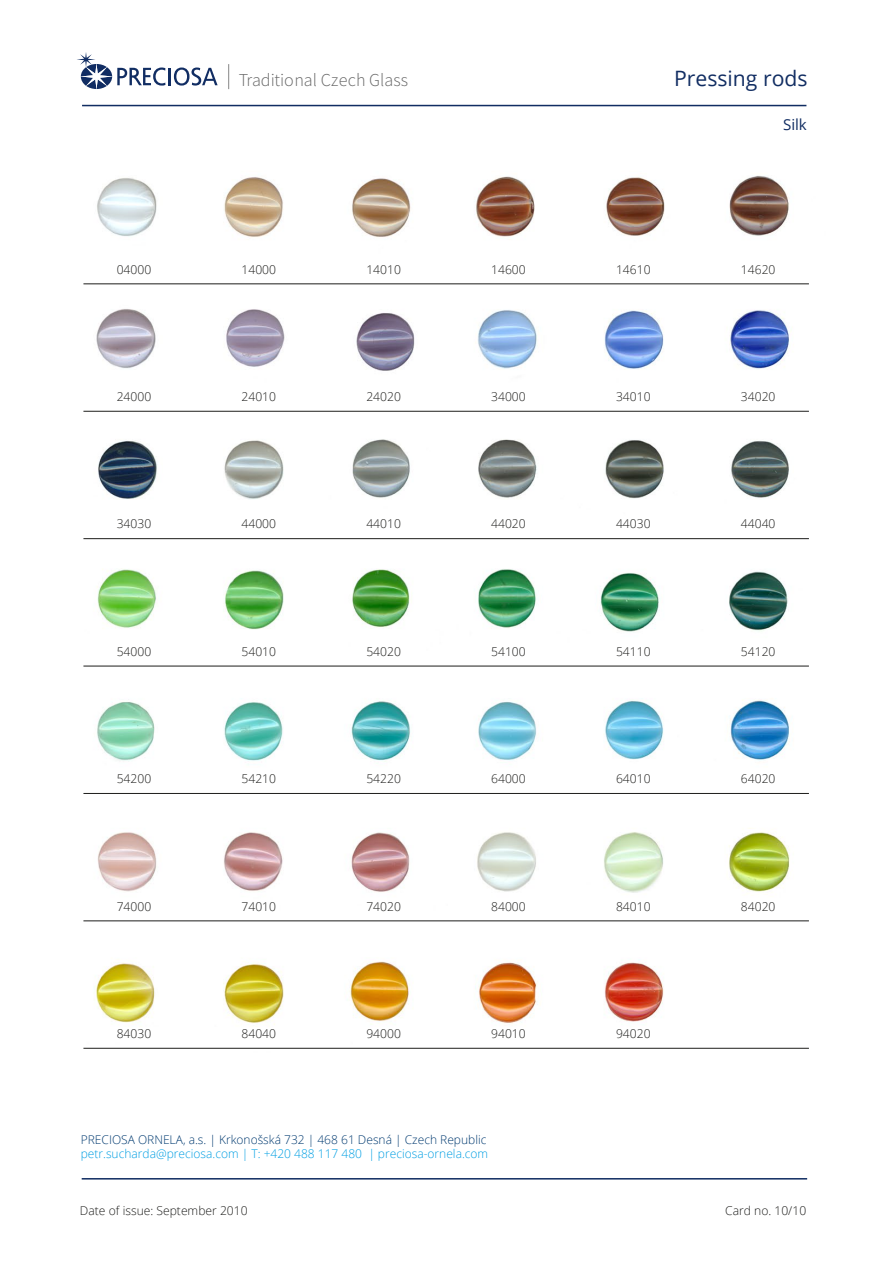
<style>
.page{position:relative;width:893px;height:1263px;background:#fff}
.page>*{position:absolute;margin:0;border:0;box-sizing:border-box;transform-origin:0 0}
.t1{font:21.15px "Open Sans";color:#112d62}
.t2{font:300 18.15px "Source Sans Pro";color:#676767}
.t3{font:15.15px "Open Sans";color:#112d62}
.t4{font:300 12.15px "Open Sans";color:#1d1d1b}
.t5{font:300 12.15px "Open Sans";color:#1e1e1c}
.t6{font:300 12px/14.4px "Open Sans";color:#009fe3}
.s1{color:#003a70}
.s2{color:#003b71}
</style>
<div class="page">
<img style="left:81px;top:64px;width:728px;height:1116px">
<hr style="left:83px;top:284px;width:726px;height:1px;background:#1d1d1b">
<hr style="left:83px;top:411px;width:726px;height:1px;background:#1d1d1b">
<hr style="left:83px;top:538px;width:726px;height:1px;background:#1d1d1b">
<hr style="left:83px;top:666px;width:726px;height:1px;background:#1d1d1b">
<hr style="left:83px;top:793px;width:726px;height:1px;background:#1d1d1b">
<hr style="left:83px;top:920px;width:726px;height:1px;background:#1d1d1b">
<hr style="left:83px;top:1048px;width:726px;height:1px;background:#1d1d1b">
<hr style="left:82px;top:1178px;width:725px;height:1px;background:#112d62">
<hr style="left:82px;top:105px;width:724px;height:1px;background:#112d62">
<svg style="left:228px;top:64px;width:1px;height:25px"></svg>
<hr style="left:168px;top:68px;width:3px;height:17px;background:#112d63">
<svg style="left:174px;top:68px;width:44px;height:18px"></svg>
<svg style="left:77px;top:52px;width:88px;height:37px"></svg>
<h2 class="t2" style="left:239px;top:68px;width:171px">Traditional Czech Glass</h2>
<h1 class="t1" style="left:674px;top:63px;width:135px">Pressing rods</h1>
<p class="t3" style="left:783px;top:114px;width:25px">Silk</p>
<p class="t4" style="left:117px;top:261px;width:36px">04000</p>
<p class="t4" style="left:242px;top:261px;width:36px">14000</p>
<p class="t4" style="left:366px;top:261px;width:36px">14010</p>
<p class="t4" style="left:491px;top:261px;width:36px">14600</p>
<p class="t4" style="left:616px;top:261px;width:36px">14610</p>
<p class="t4" style="left:741px;top:261px;width:36px">14620</p>
<p class="t4" style="left:117px;top:388px;width:36px">24000</p>
<p class="t4" style="left:242px;top:388px;width:36px">24010</p>
<p class="t4" style="left:366px;top:388px;width:36px">24020</p>
<p class="t4" style="left:491px;top:388px;width:36px">34000</p>
<p class="t4" style="left:616px;top:388px;width:36px">34010</p>
<p class="t4" style="left:741px;top:388px;width:36px">34020</p>
<p class="t4" style="left:117px;top:516px;width:36px">34030</p>
<p class="t4" style="left:242px;top:516px;width:36px">44000</p>
<p class="t4" style="left:366px;top:516px;width:36px">44010</p>
<p class="t4" style="left:491px;top:516px;width:36px">44020</p>
<p class="t4" style="left:616px;top:516px;width:36px">44030</p>
<p class="t4" style="left:741px;top:516px;width:36px">44040</p>
<p class="t4" style="left:117px;top:643px;width:36px">54000</p>
<p class="t4" style="left:242px;top:643px;width:36px">54010</p>
<p class="t4" style="left:366px;top:643px;width:36px">54020</p>
<p class="t4" style="left:491px;top:643px;width:36px">54100</p>
<p class="t4" style="left:616px;top:643px;width:36px">54110</p>
<p class="t4" style="left:741px;top:643px;width:36px">54120</p>
<p class="t4" style="left:117px;top:770px;width:36px">54200</p>
<p class="t4" style="left:242px;top:770px;width:36px">54210</p>
<p class="t4" style="left:366px;top:770px;width:36px">54220</p>
<p class="t4" style="left:491px;top:770px;width:36px">64000</p>
<p class="t4" style="left:616px;top:770px;width:36px">64010</p>
<p class="t4" style="left:741px;top:770px;width:36px">64020</p>
<p class="t4" style="left:117px;top:898px;width:36px">74000</p>
<p class="t4" style="left:242px;top:898px;width:36px">74010</p>
<p class="t4" style="left:366px;top:898px;width:36px">74020</p>
<p class="t4" style="left:491px;top:898px;width:36px">84000</p>
<p class="t4" style="left:616px;top:898px;width:36px">84010</p>
<p class="t4" style="left:741px;top:898px;width:36px">84020</p>
<p class="t4" style="left:117px;top:1025px;width:36px">84030</p>
<p class="t4" style="left:242px;top:1025px;width:36px">84040</p>
<p class="t4" style="left:366px;top:1025px;width:36px">94000</p>
<p class="t4" style="left:491px;top:1025px;width:36px">94010</p>
<p class="t4" style="left:616px;top:1025px;width:36px">94020</p>
<p class="t6" style="left:81px;top:1132px;width:409px"><span class="s1">PRECIOS</span><span class="s2">A ORNEL</span><span class="s1">A, a.s. | Krkonošská 732 | 468 61 Desná | Czech Republic </span>petr.sucharda@preciosa.com | T: +420 488 117 480 | preciosa-ornela.com</p>
<p class="t5" style="left:80px;top:1202px;width:169px">Date of issue: September 2010</p>
<p class="t4" style="left:725px;top:1202px;width:83px">Card no. 10/10</p>
</div>
